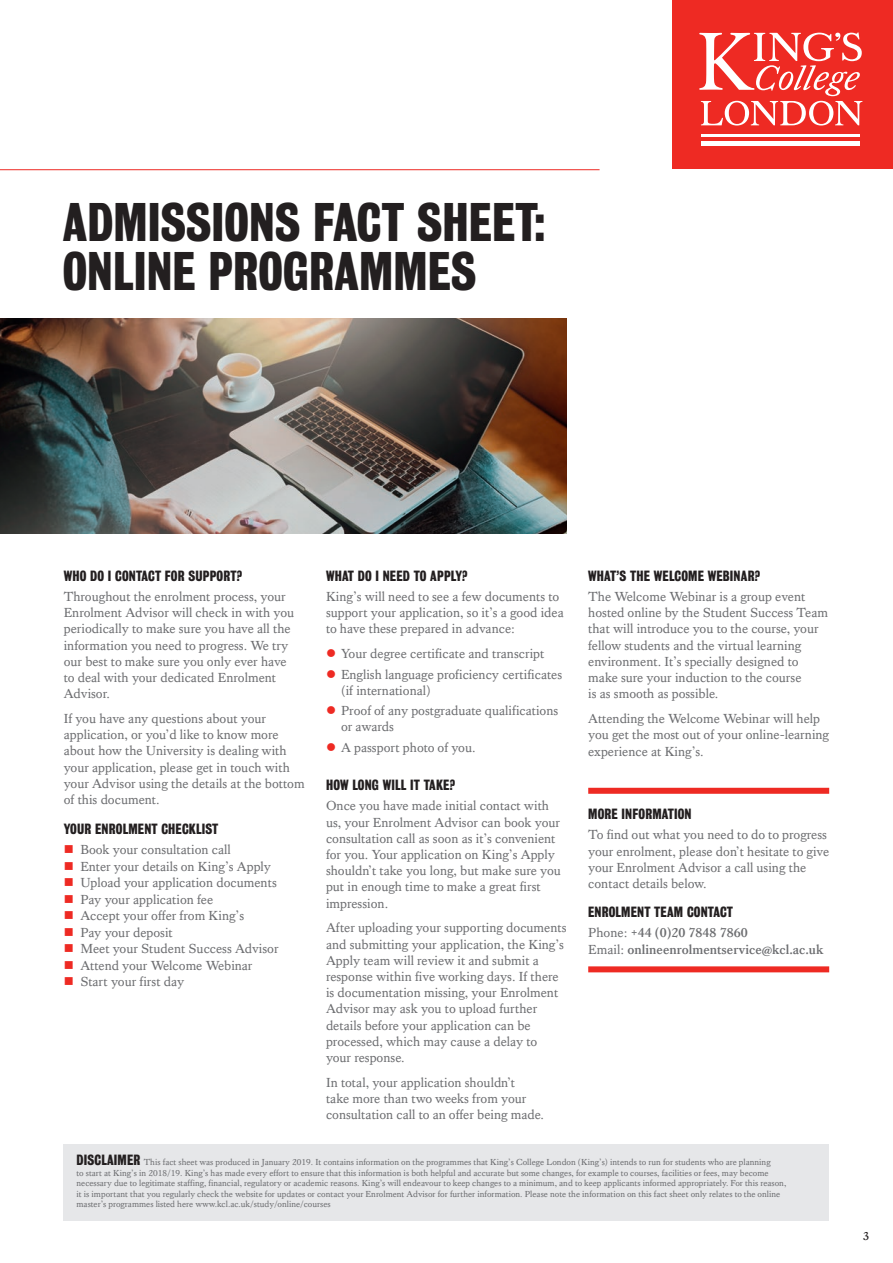
<style>
.page{position:relative;width:893px;height:1263px;background:#fff}
.page>*{position:absolute;margin:0;border:0;box-sizing:border-box;transform-origin:0 0}
.t1{font:49.5px/49.5px "Kings Bureau Grot Three Seven";letter-spacing:.005em;color:#231f20}
.t2{font:13.5px/16.2px "Kings Caslon Text";color:#6c6d70}
.t3{font:13.5px "Kings Bureau Grot Three Seven";letter-spacing:.01em;color:#231f20}
.t4{font:700 13.5px/16.2px "Kings Caslon Text";color:#6c6d70}
.t5{font:700 12px "Kings Caslon Text";color:#231f20}
.t6{font:9px/10.5px "Kings Caslon Text";color:#6c6d70}
.s1{color:#ee2a23}
.s2{color:#f37653}
.s3{font-weight:400}
.s4{font-family:"Kings Bureau Grot Three Seven";font-size:13.5px;color:#231f20}
</style>
<div class="page">
<div style="left:64px;top:1144px;width:765px;height:76px;background:#e6e7e9"></div>
<img style="left:0;top:319px;width:567px;height:214px">
<div style="left:588px;top:788px;width:241px;height:6px;background:#ee2a23"></div>
<div style="left:588px;top:966px;width:241px;height:6px;background:#ee2a23"></div>
<hr style="left:0;top:169px;width:600px;height:1px;background:#ee2a23">
<div style="left:673px;top:0;width:220px;height:169px;background:#ee2a23"></div>
<hr style="left:701px;top:134px;width:158px;height:2px;background:#fff">
<div style="left:701px;top:141px;width:158px;height:5px;background:#fff"></div>
<svg style="left:699px;top:32px;width:163px;height:94px"></svg>
<h1 class="t1" style="left:63px;top:197px;width:484px">ADMISSIONS FACT SHEET:<br>ONLINE PROGRAMMES</h1>
<p class="t3" style="left:64px;top:568px;width:180px">WHO DO I CONTACT FOR SUPPORT?</p>
<p class="t2" style="left:64px;top:588px;width:232px">Throughout the enrolment process, your Enrolment Advisor will check in with you periodically to make sure you have all the information you need to progress. We try our best to make sure you only ever have to deal with your dedicated Enrolment Advisor.</p>
<p class="t2" style="left:64px;top:710px;width:242px">If you have any questions about your application, or you’d like to know more about how the University is dealing with your application, please get in touch with your Advisor using the details at the bottom of this document.</p>
<p class="t3" style="left:64px;top:821px;width:156px">YOUR ENROLMENT CHECKLIST</p>
<p class="t2" style="left:64px;top:842px;width:169px"><span class="s1">■</span>⌧ Book your consultation call</p>
<p class="t2" style="left:64px;top:858px;width:209px"><span class="s1">■</span>⌧ Enter your details on King’s Apply</p>
<p class="t2" style="left:64px;top:875px;width:214px"><span class="s1">■</span> Upload your application documents</p>
<p class="t2" style="left:64px;top:891px;width:151px"><span class="s1">■</span> Pay your application fee</p>
<p class="t2" style="left:64px;top:908px;width:182px"><span class="s1">■</span><span class="s2">⌧</span> Accept your offer from King’s</p>
<p class="t2" style="left:64px;top:924px;width:111px"><span class="s1">■</span> Pay your deposit</p>
<p class="t2" style="left:64px;top:941px;width:216px"><span class="s1">■</span> Meet your Student Success Advisor</p>
<p class="t2" style="left:64px;top:957px;width:190px"><span class="s1">■</span> Attend your Welcome Webinar</p>
<p class="t2" style="left:64px;top:974px;width:122px"><span class="s1">■</span> Start your first day</p>
<p class="t3" style="left:326px;top:568px;width:143px">WHAT DO I NEED TO APPLY?</p>
<p class="t2" style="left:326px;top:588px;width:239px">King’s will need to see a few documents to support your application, so it’s a good idea to have these prepared in advance:</p>
<p class="t2" style="left:326px;top:645px;width:220px"><span class="s1">●</span> Your degree certificate and transcript</p>
<p class="t2" style="left:341px;top:666px;width:223px;text-indent:-15px"><span class="s1">●</span> English language proficiency certificates (if international)</p>
<p class="t2" style="left:341px;top:703px;width:219px;text-indent:-15px"><span class="s1">●</span> Proof of any postgraduate qualifications or awards</p>
<p class="t2" style="left:326px;top:740px;width:151px"><span class="s1">●</span> A passport photo of you.</p>
<p class="t3" style="left:326px;top:777px;width:131px">HOW LONG WILL IT TAKE?</p>
<p class="t2" style="left:326px;top:798px;width:236px">Once you have made initial contact with us, your Enrolment Advisor can book your consultation call as soon as it’s convenient for you. Your application on King’s Apply shouldn’t take you long, but make sure you put in enough time to make a great first impression.</p>
<p class="t2" style="left:326px;top:920px;width:242px">After uploading your supporting documents and submitting your application, the King’s Apply team will review it and submit a response within five working days. If there is documentation missing, your Enrolment Advisor may ask you to upload further details before your application can be processed, which may cause a delay to<br>your response.</p>
<p class="t2" style="left:326px;top:1074px;width:220px">In total, your application shouldn’t<br>take more than two weeks from your consultation call to an offer being made.</p>
<p class="t3" style="left:588px;top:568px;width:173px">WHAT’S THE WELCOME WEBINAR?</p>
<p class="t2" style="left:588px;top:588px;width:241px">The Welcome Webinar is a group event hosted online by the Student Success Team that will introduce you to the course, your fellow students and the virtual learning environment. It’s specially designed to make sure your induction to the course<br>is as smooth as possible.</p>
<p class="t2" style="left:588px;top:710px;width:242px">Attending the Welcome Webinar will help you get the most out of your online-learning experience at King’s.</p>
<p class="t3" style="left:588px;top:806px;width:105px">MORE INFORMATION</p>
<p class="t2" style="left:588px;top:827px;width:242px">To find out what you need to do to progress your enrolment, please don’t hesitate to give your Enrolment Advisor a call using the contact details below.</p>
<p class="t3" style="left:588px;top:904px;width:146px">ENROLMENT TEAM CONTACT</p>
<p class="t4" style="left:588px;top:925px;width:237px"><span class="s3">Phone:</span> +44 (0)20 7848 7860<br><span class="s3">Email:</span> onlineenrolmentservice@kcl.ac.uk</p>
<p class="t6" style="left:77px;top:1157px;width:711px"><span class="s4">DISCLAIMER</span> This fact sheet was produced in January 2019. It contains information on the programmes that King’s College London (King’s) intends to run for students who are planning<br>to start at King’s in 2018/19. King’s has made every effort to ensure that this information is both helpful and accurate but some changes, for example to courses, facilities or fees, may become necessary due to legitimate staffing, financial, regulatory or academic reasons. King’s will endeavour to keep changes to a minimum, and to keep applicants informed appropriately. For this reason, it is important that you regularly check the website for updates or contact your Enrolment Advisor for further information. Please note the information on this fact sheet only relates to the online master’s programmes listed here www.kcl.ac.uk/study/online/courses</p>
<p class="t5" style="left:863px;top:1229px;width:8px">3</p>
</div>
